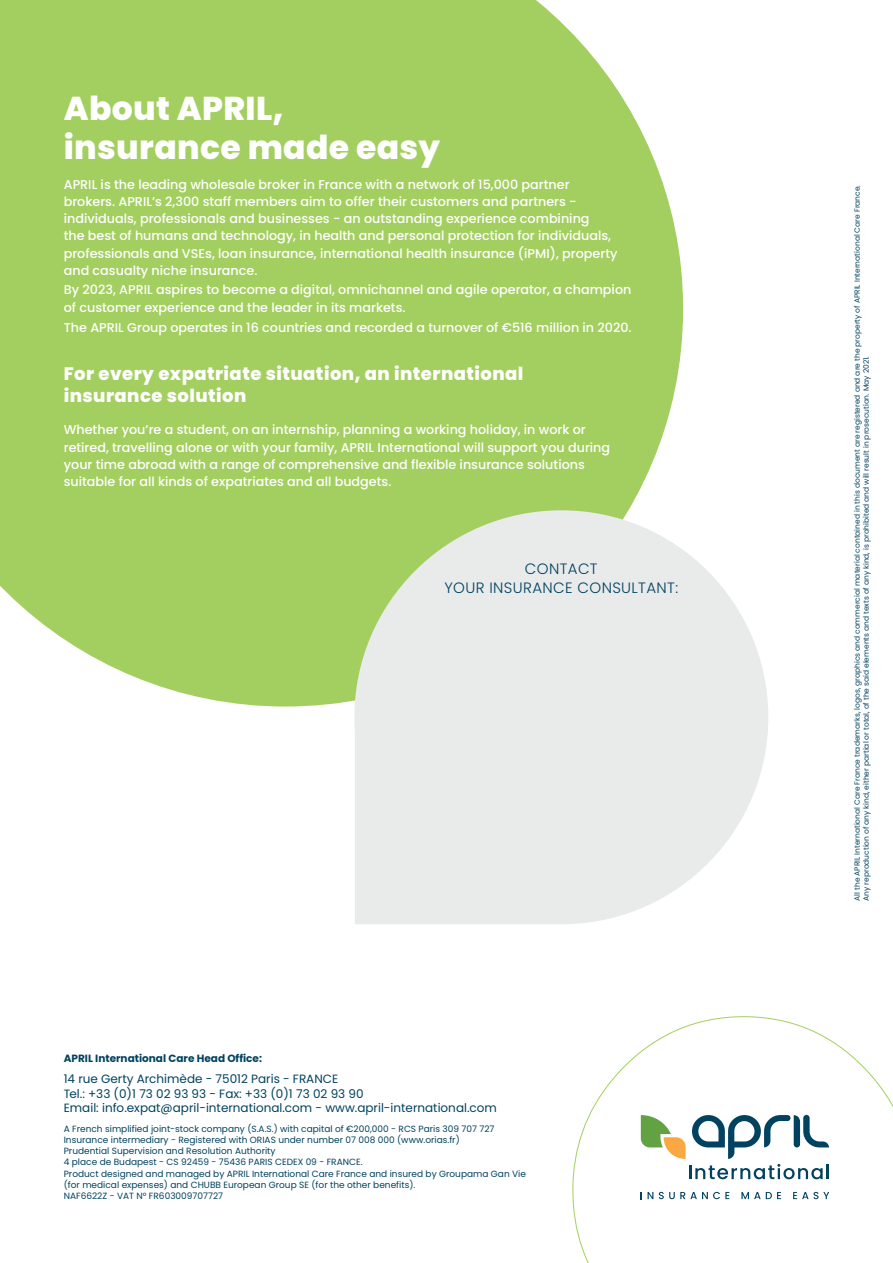
<style>
.page{position:relative;width:893px;height:1263px;background:#fff}
.page>*{position:absolute;margin:0;border:0;box-sizing:border-box;transform-origin:0 0}
.t1{font:800 33px/39px "Poppins";letter-spacing:.01em;color:#fff}
.t2{font:800 18px/22.5px "Poppins";letter-spacing:.025em;color:#fff}
.t3{font:300 15px/19.5px "Poppins";letter-spacing:.025em;color:#004260;text-align:center}
.t4{font:500 12.75px/17.2px "Poppins";color:#fff}
.t5{font:12px/14.4px "Poppins";color:#004260}
.t6{font:700 10.5px "Poppins";color:#004260}
.t7{font:9px/11.2px "Poppins";color:#004260}
.t8{font:7.5px/9px "Poppins";color:#004260}
</style>
<div class="page">
<svg style="left:572px;top:1016px;width:321px;height:247px"></svg>
<svg style="left:641px;top:1192px;width:12px;height:7px"></svg>
<svg style="left:659px;top:1192px;width:70px;height:7px"></svg>
<svg style="left:741px;top:1192px;width:40px;height:7px"></svg>
<svg style="left:793px;top:1192px;width:36px;height:7px"></svg>
<svg style="left:641px;top:1115px;width:188px;height:64px"></svg>
<div style="left:0;top:0;width:683px;height:706px;background:#a3cf60"></div>
<svg style="left:354px;top:510px;width:414px;height:414px;fill:#e9eaea"></svg>
<h1 class="t1" style="left:64px;top:91px;width:378px">About APRIL, insurance made easy</h1>
<p class="t4" style="left:64px;top:176px;width:555px">APRIL is the leading wholesale broker in France with a network of 15,000 partner brokers. APRIL’s 2,300 staff members aim to offer their customers and partners - individuals, professionals and businesses - an outstanding experience combining<br>the best of humans and technology, in health and personal protection for individuals, professionals and VSEs, loan insurance, international health insurance (iPMI), property and casualty niche insurance.</p>
<p class="t4" style="left:64px;top:281px;width:569px">By 2023, APRIL aspires to become a digital, omnichannel and agile operator, a champion of customer experience and the leader in its markets.</p>
<p class="t4" style="left:64px;top:319px;width:569px">The APRIL Group operates in 16 countries and recorded a turnover of €516 million in 2020.</p>
<h2 class="t2" style="left:64px;top:364px;width:461px">For every expatriate situation, an international insurance solution</h2>
<p class="t4" style="left:64px;top:421px;width:548px">Whether you’re a student, on an internship, planning a working holiday, in work or retired, travelling alone or with your family, APRIL International will support you during your time abroad with a range of comprehensive and flexible insurance solutions suitable for all kinds of expatriates and all budgets.</p>
<p class="t3" style="left:444px;top:559px;width:235px">CONTACT<br>YOUR INSURANCE CONSULTANT:</p>
<p class="t6" style="left:64px;top:1053px;width:200px">APRIL International Care Head Office:</p>
<p class="t5" style="left:64px;top:1072px;width:435px">14 rue Gerty Archimède - 75012 Paris - FRANCE<br>Tel.: +33 (0)1 73 02 93 93 - Fax: +33 (0)1 73 02 93 90<br>Email: info.expat@april-international.com - www.april-international.com</p>
<p class="t7" style="left:64px;top:1123px;width:464px">A French simplified joint-stock company (S.A.S.) with capital of €200,000 - RCS Paris 309 707 727<br>Insurance intermediary - Registered with ORIAS under number 07 008 000 (www.orias.fr)<br>Prudential Supervision and Resolution Authority<br>4 place de Budapest - CS 92459 - 75436 PARIS CEDEX 09 - FRANCE.<br>Product designed and managed by APRIL International Care France and insured by Groupama Gan Vie (for medical expenses) and CHUBB European Group SE (for the other benefits).<br>NAF6622Z - VAT N° FR603009707727</p>
<p class="t8" style="left:853px;top:901px;width:717px;rotate:-90deg">All the APRIL International Care France trademarks, logos, graphics and commercial material contained in this document are registered and are the property of APRIL International Care France.<br>Any reproduction of any kind, either partial or total, of the said elements and texts of any kind, is prohibited and will result in prosecution. May 2021.</p>
</div>
